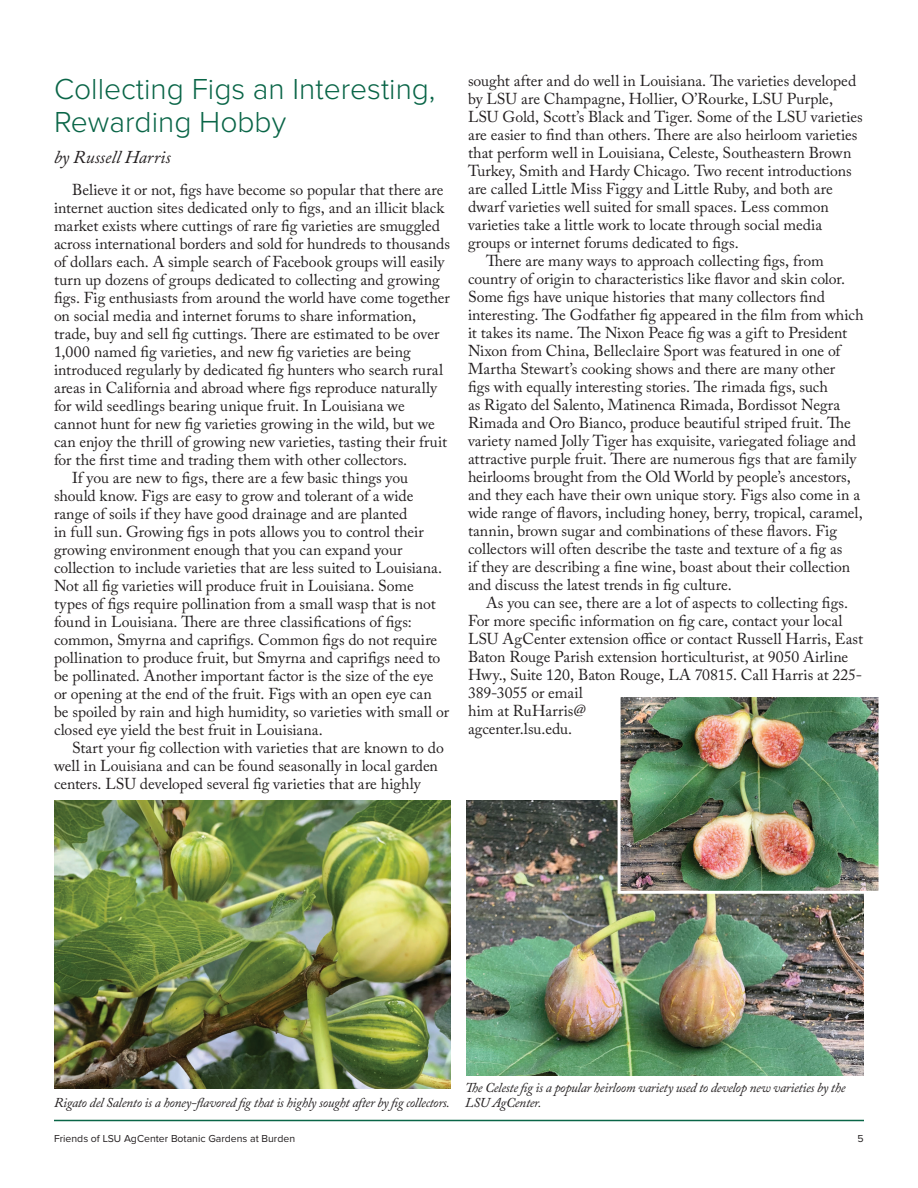
<style>
.page{position:relative;width:918px;height:1188px;background:#fff}
.page>*{position:absolute;margin:0;border:0;box-sizing:border-box;transform-origin:0 0}
.Heading_2{font:300 30px/32.4px "Proxima Nova";color:#096547}
.Byline{font:italic 18px "Adobe Caslon Pro";color:#231f20}
.Body_text{font:15.75px/18px "Adobe Caslon Pro";color:#231f20}
.t1{font:italic 13.5px/15px "Adobe Caslon Pro";letter-spacing:-.02em;color:#231f20}
.t2{font:10.5px "Proxima Nova";color:#231f20}
</style>
<div class="page">
<hr style="left:54px;top:1120px;width:810px;height:1px;background:#096547">
<img style="left:54px;top:801px;width:397px;height:288px">
<img style="left:467px;top:801px;width:397px;height:274px">
<img style="left:622px;top:698px;width:256px;height:192px">
<div style="left:618px;top:694px;width:264px;height:200px;border:3px solid #fff"></div>
<h2 class="Heading_2" style="left:54px;top:74px;width:383px">Collecting Figs an Interesting,<br>Rewarding Hobby</h2>
<p class="Byline" style="left:54px;top:146px;width:118px">by Russell Harris</p>
<p class="Body_text" style="left:54px;top:180px;width:398px;text-indent:18px">Believe it or not, figs have become so popular that there are internet auction sites dedicated only to figs, and an illicit black market exists where cuttings of rare fig varieties are smuggled across international borders and sold for hundreds to thousands of dollars each. A simple search of Facebook groups will easily turn up dozens of groups dedicated to collecting and growing figs. Fig enthusiasts from around the world have come together on social media and internet forums to share information, trade, buy and sell fig cuttings. There are estimated to be over 1,000 named fig varieties, and new fig varieties are being introduced regularly by dedicated fig hunters who search rural areas in California and abroad where figs reproduce naturally for wild seedlings bearing unique fruit. In Louisiana we cannot hunt for new fig varieties growing in the wild, but we can enjoy the thrill of growing new varieties, tasting their fruit for the first time and trading them with other collectors.</p>
<p class="Body_text" style="left:54px;top:468px;width:397px;text-indent:18px">If you are new to figs, there are a few basic things you should know. Figs are easy to grow and tolerant of a wide range of soils if they have good drainage and are planted<br>in full sun. Growing figs in pots allows you to control their growing environment enough that you can expand your collection to include varieties that are less suited to Louisiana.<br>Not all fig varieties will produce fruit in Louisiana. Some types of figs require pollination from a small wasp that is not found in Louisiana. There are three classifications of figs: common, Smyrna and caprifigs. Common figs do not require pollination to produce fruit, but Smyrna and caprifigs need to be pollinated. Another important factor is the size of the eye or opening at the end of the fruit. Figs with an open eye can be spoiled by rain and high humidity, so varieties with small or closed eye yield the best fruit in Louisiana.</p>
<p class="Body_text" style="left:54px;top:738px;width:391px;text-indent:18px">Start your fig collection with varieties that are known to do well in Louisiana and can be found seasonally in local garden centers. LSU developed several fig varieties that are highly</p>
<p class="Body_text" style="left:468px;top:72px;width:396px">sought after and do well in Louisiana. The varieties developed by LSU are Champagne, Hollier, O’Rourke, LSU Purple, LSU Gold, Scott’s Black and Tiger. Some of the LSU varieties are easier to find than others. There are also heirloom varieties that perform well in Louisiana, Celeste, Southeastern Brown Turkey, Smith and Hardy Chicago. Two recent introductions are called Little Miss Figgy and Little Ruby, and both are dwarf varieties well suited for small spaces. Less common varieties take a little work to locate through social media groups or internet forums dedicated to figs.</p>
<p class="Body_text" style="left:468px;top:252px;width:397px;text-indent:18px">There are many ways to approach collecting figs, from country of origin to characteristics like flavor and skin color.<br>Some figs have unique histories that many collectors find interesting. The Godfather fig appeared in the film from which it takes its name. The Nixon Peace fig was a gift to President Nixon from China, Belleclaire Sport was featured in one of Martha Stewart’s cooking shows and there are many other<br>figs with equally interesting stories. The rimada figs, such<br>as Rigato del Salento, Matinenca Rimada, Bordissot Negra Rimada and Oro Bianco, produce beautiful striped fruit. The variety named Jolly Tiger has exquisite, variegated foliage and attractive purple fruit. There are numerous figs that are family heirlooms brought from the Old World by people’s ancestors, and they each have their own unique story. Figs also come in a wide range of flavors, including honey, berry, tropical, caramel, tannin, brown sugar and combinations of these flavors. Fig collectors will often describe the taste and texture of a fig as<br>if they are describing a fine wine, boast about their collection and discuss the latest trends in fig culture.</p>
<p class="Body_text" style="left:468px;top:594px;width:397px;text-indent:18px">As you can see, there are a lot of aspects to collecting figs.<br>For more specific information on fig care, contact your local LSU AgCenter extension office or contact Russell Harris, East Baton Rouge Parish extension horticulturist, at 9050 Airline Hwy., Suite 120, Baton Rouge, LA 70815. Call Harris at 225- 389-3055 or email<br>him at RuHarris@<br>agcenter.lsu.edu.</p>
<p class="t1" style="left:54px;top:1094px;width:397px">Rigato del Salento is a honey-flavored fig that is highly sought after by fig collectors.</p>
<p class="t1" style="left:465px;top:1080px;width:382px">The Celeste fig is a popular heirloom variety used to develop new varieties by the<br>LSU AgCenter.</p>
<p class="t2" style="left:54px;top:1133px;width:243px">Friends of LSU AgCenter Botanic Gardens at Burden</p>
<p class="t2" style="left:858px;top:1133px;width:8px">5</p>
</div>
